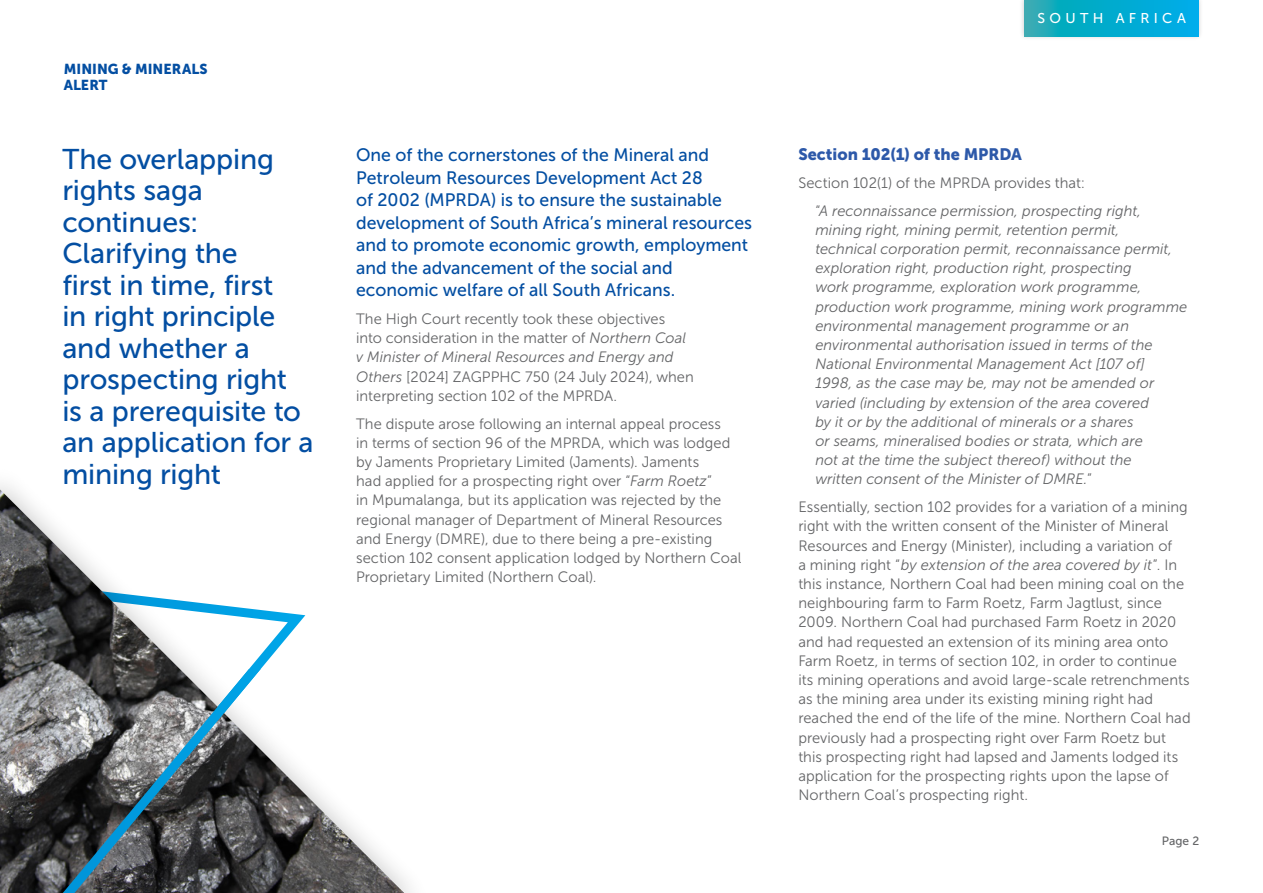
<style>
.page{position:relative;width:1263px;height:893px;background:#fff}
.page>*{position:absolute;margin:0;border:0;box-sizing:border-box;transform-origin:0 0}
.t1{font:28.5px/31.5px "Museo Sans 500";letter-spacing:-.005em;color:#034ea2}
.t2{font:18px/22.5px "Museo Sans 500";color:#034ea2}
.t3{font:16.5px "Museo Sans 900";color:#2d59a9}
.t4{font:15px/19.2px "Museo Sans 300";color:#636466}
.t5{font:italic 15px/19.2px "Museo Sans 300";color:#636466}
.t6{font:14.25px/15.3px "Museo Sans 900";letter-spacing:.005em;color:#034ea2}
.t7{font:14.1px "Museo Sans 500";letter-spacing:.305em;color:#fff}
.t8{font:12px "Museo Sans 500";color:#636466}
.s1{font-style:italic}
.s2{font-style:normal}
</style>
<div class="page">
<div style="left:1020px;top:0;width:184px;height:41px;background:#000;opacity:.2"></div>
<svg style="left:1024px;top:0;width:175px;height:36px"></svg>
<img style="left:0;top:489px;width:404px;height:404px">
<svg style="left:30px;top:669px;width:284px;height:224px"></svg>
<p class="t6" style="left:64px;top:62px;width:145px">MINING &amp; MINERALS<br>ALERT</p>
<h1 class="t1" style="left:62px;top:143px;width:253px">The overlapping rights saga continues:<br>Clarifying the<br>first in time, first<br>in right principle and whether a prospecting right is a prerequisite to an application for a mining right</h1>
<p class="t2" style="left:356px;top:144px;width:397px">One of the cornerstones of the Mineral and Petroleum Resources Development Act 28<br>of 2002 (MPRDA) is to ensure the sustainable development of South Africa’s mineral resources and to promote economic growth, employment and the advancement of the social and economic welfare of all South Africans.</p>
<p class="t4" style="left:356px;top:309px;width:339px">The High Court recently took these objectives into consideration in the matter of <span class="s1">Northern Coal v Minister of Mineral Resources and Energy and Others</span> [2024] ZAGPPHC 750 (24 July 2024), when interpreting section 102 of the MPRDA.</p>
<p class="t4" style="left:356px;top:414px;width:387px">The dispute arose following an internal appeal process<br>in terms of section 96 of the MPRDA, which was lodged by Jaments Proprietary Limited (Jaments). Jaments<br>had applied for a prospecting right over “<span class="s1">Farm Roetz</span>”<br>in Mpumalanga, but its application was rejected by the regional manager of Department of Mineral Resources and Energy (DMRE), due to there being a pre-existing section 102 consent application lodged by Northern Coal Proprietary Limited (Northern Coal).</p>
<p class="t7" style="left:1037px;top:11px;width:150px">SOUTH AFRICA</p>
<p class="t3" style="left:798px;top:145px;width:225px">Section 102(1) of the MPRDA</p>
<p class="t5" style="left:815px;top:169px;width:327px;line-height:27.8px;text-indent:-17px"><span class="s2">Section 102(1) of the MPRDA provides that:<br>“</span>A reconnaissance permission, prospecting right,</p>
<p class="t5" style="left:815px;top:220px;width:373px">mining right, mining permit, retention permit,<br>technical corporation permit, reconnaissance permit, exploration right, production right, prospecting<br>work programme, exploration work programme, production work programme, mining work programme environmental management programme or an environmental authorisation issued in terms of the National Environmental Management Act [107 of]<br>1998, as the case may be, may not be amended or varied (including by extension of the area covered<br>by it or by the additional of minerals or a shares<br>or seams, mineralised bodies or strata, which are<br>not at the time the subject thereof) without the<br>written consent of the Minister of DMRE.<span class="s2">”</span></p>
<p class="t4" style="left:798px;top:497px;width:394px">Essentially, section 102 provides for a variation of a mining right with the written consent of the Minister of Mineral Resources and Energy (Minister), including a variation of<br>a mining right “<span class="s1">by extension of the area covered by it</span>”. In this instance, Northern Coal had been mining coal on the neighbouring farm to Farm Roetz, Farm Jagtlust, since 2009. Northern Coal had purchased Farm Roetz in 2020 and had requested an extension of its mining area onto Farm Roetz, in terms of section 102, in order to continue its mining operations and avoid large-scale retrenchments as the mining area under its existing mining right had reached the end of the life of the mine. Northern Coal had previously had a prospecting right over Farm Roetz but this prospecting right had lapsed and Jaments lodged its application for the prospecting rights upon the lapse of Northern Coal’s prospecting right.</p>
<p class="t8" style="left:1162px;top:834px;width:39px">Page 2</p>
</div>
